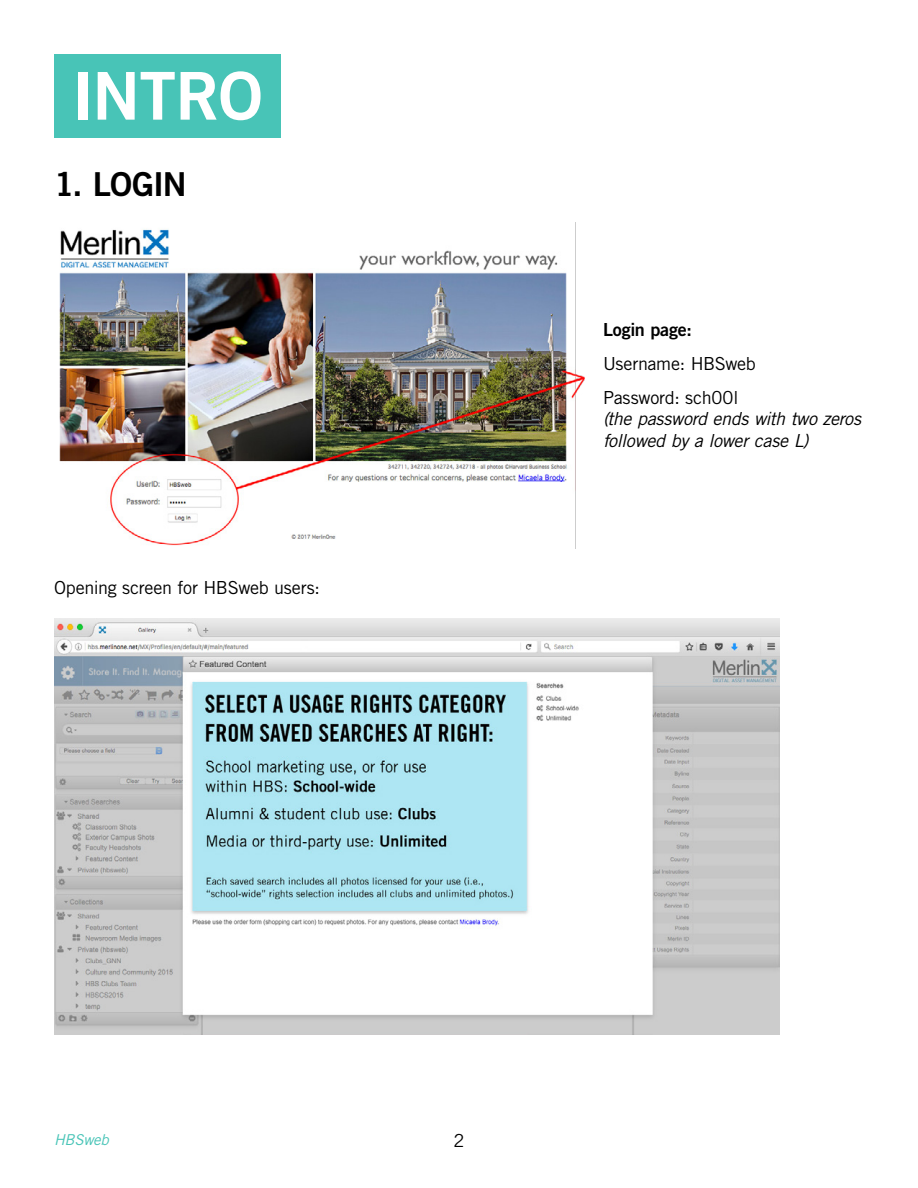
<style>
.page{position:relative;width:918px;height:1188px;background:#fff}
.page>*{position:absolute;margin:0;border:0;box-sizing:border-box;transform-origin:0 0}
.t1{font:66px "Trade Gothic LT Std Bd 2";letter-spacing:-.01em;color:#fff}
.t2{font:33px "Trade Gothic LT Std Bd 2";letter-spacing:-.03em;color:#000}
.t3{font:18px/33.6px "Trade Gothic LT Std";letter-spacing:-.015em;color:#000}
.t4{font:italic 18px/21.6px "Trade Gothic LT Std";letter-spacing:-.015em;color:#000}
.t5{font:18px "Trade Gothic LT Std Bd 2";letter-spacing:-.01em;color:#000}
.t6{font:italic 15px "Trade Gothic LT Std";letter-spacing:-.015em;color:#48c4b7}
</style>
<div class="page">
<div style="left:54px;top:54px;width:227px;height:84px;background:#48c4b7"></div>
<img style="left:59px;top:222px;width:526px;height:326px">
<img style="left:54px;top:618px;width:726px;height:417px">
<h1 class="t1" style="left:72px;top:55px;width:192px">INTRO</h1>
<h2 class="t2" style="left:54px;top:164px;width:134px">1. LOGIN</h2>
<p class="t3" style="left:54px;top:570px;width:267px">Opening screen for HBSweb users:</p>
<p class="t5" style="left:603px;top:319px;width:90px">Login page:</p>
<p class="t3" style="left:603px;top:347px;width:154px">Username: HBSweb<br>Password: sch00l</p>
<p class="t4" style="left:603px;top:408px;width:260px">(the password ends with two zeros followed by a lower case L)</p>
<p class="t6" style="left:54px;top:1130px;width:57px">HBSweb</p>
<p class="t3" style="left:454px;top:1124px;width:12px">2</p>
</div>
